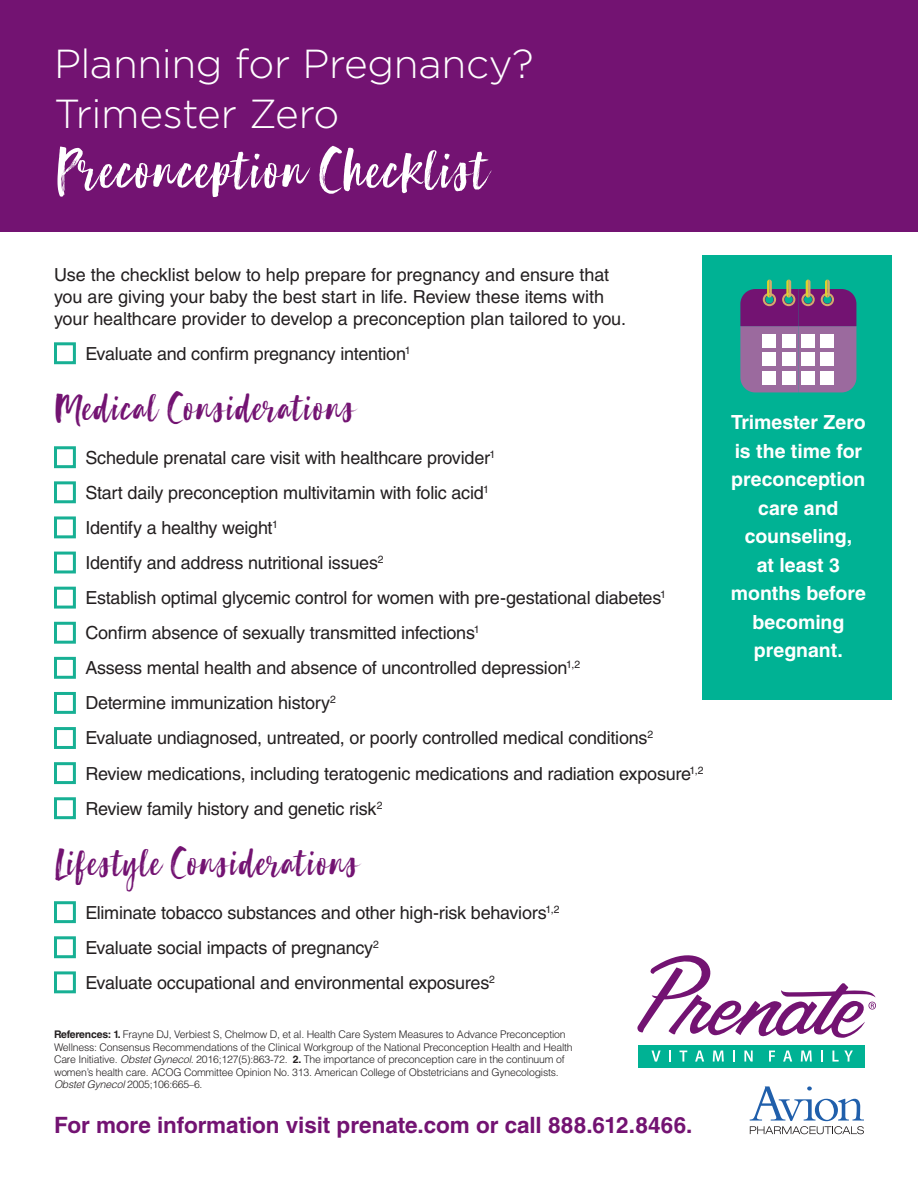
<style>
.page{position:relative;width:918px;height:1188px;background:#fff}
.page>*{position:absolute;margin:0;border:0;box-sizing:border-box;transform-origin:0 0}
.t1{font:58.5px "Lucky Turns";letter-spacing:.01em;color:#fff}
.t2{font:40.5px "Lucky Turns";letter-spacing:.01em;color:#731372}
.t3{font:300 40.5px/49.5px "Gotham";letter-spacing:-.01em;color:#fff}
.t4{font:700 22.5px "Helvetica LT Std";letter-spacing:-.005em;color:#731372}
.t5{font:700 19.5px/28.5px "Helvetica LT Std";letter-spacing:-.005em;color:#fff;text-align:center}
.t6{font:18px/35.1px "Helvetica LT Std";letter-spacing:-.015em;color:#231f20}
.t7{font:300 10.5px/12.6px "Helvetica LT Std";letter-spacing:-.02em;color:#231f20}
.s1{font-weight:700}
.s2{font-style:italic}
</style>
<div class="page">
<div style="left:703px;top:255px;width:189px;height:445px;background:#00b294"></div>
<div style="left:54px;top:342px;width:22px;height:22px;border:3px solid #17b094"></div>
<div style="left:54px;top:446px;width:22px;height:22px;border:3px solid #17b094"></div>
<div style="left:54px;top:481px;width:22px;height:22px;border:3px solid #17b094"></div>
<div style="left:54px;top:516px;width:22px;height:22px;border:3px solid #17b094"></div>
<div style="left:54px;top:552px;width:22px;height:21px;border:3px solid #17b094"></div>
<div style="left:54px;top:587px;width:22px;height:22px;border:3px solid #17b094"></div>
<div style="left:54px;top:622px;width:22px;height:22px;border:3px solid #17b094"></div>
<div style="left:54px;top:657px;width:22px;height:22px;border:3px solid #17b094"></div>
<div style="left:54px;top:692px;width:22px;height:22px;border:3px solid #17b094"></div>
<div style="left:54px;top:727px;width:22px;height:22px;border:3px solid #17b094"></div>
<div style="left:54px;top:762px;width:22px;height:22px;border:3px solid #17b094"></div>
<div style="left:54px;top:797px;width:22px;height:22px;border:3px solid #17b094"></div>
<div style="left:54px;top:901px;width:22px;height:22px;border:3px solid #17b094"></div>
<div style="left:54px;top:936px;width:22px;height:22px;border:3px solid #17b094"></div>
<div style="left:54px;top:971px;width:22px;height:22px;border:3px solid #17b094"></div>
<div style="left:0;top:0;width:918px;height:231px;background:#731372"></div>
<div style="left:638px;top:1045px;width:227px;height:22px;background:#00b294"></div>
<svg style="left:652px;top:1051px;width:9px;height:11px"></svg>
<svg style="left:669px;top:1051px;width:2px;height:11px"></svg>
<svg style="left:680px;top:1051px;width:7px;height:11px"></svg>
<svg style="left:695px;top:1051px;width:9px;height:11px"></svg>
<svg style="left:713px;top:1051px;width:11px;height:11px"></svg>
<svg style="left:733px;top:1051px;width:2px;height:11px"></svg>
<svg style="left:744px;top:1051px;width:9px;height:11px"></svg>
<svg style="left:769px;top:1051px;width:6px;height:11px"></svg>
<svg style="left:783px;top:1051px;width:9px;height:11px"></svg>
<svg style="left:801px;top:1051px;width:11px;height:11px"></svg>
<svg style="left:821px;top:1051px;width:2px;height:11px"></svg>
<svg style="left:832px;top:1051px;width:21px;height:11px"></svg>
<svg style="left:637px;top:955px;width:239px;height:83px"></svg>
<svg style="left:750px;top:1086px;width:114px;height:48px"></svg>
<svg style="left:740px;top:280px;width:116px;height:112px;background:#94779f"></svg>
<h2 class="t3" style="left:54px;top:39px;width:481px">Planning for Pregnancy?<br>Trimester Zero</h2>
<h1 class="t1" style="left:54px;top:143px;width:435px">Preconception Checklist</h1>
<p class="t6" style="left:54px;top:264px;width:574px;line-height:21.6px">Use the checklist below to help prepare for pregnancy and ensure that you are giving your baby the best start in life. Review these items with your healthcare provider to develop a preconception plan tailored to you.</p>
<p class="t6" style="left:85px;top:336px;width:327px">Evaluate and confirm pregnancy intention<sup>1</sup></p>
<h2 class="t2" style="left:54px;top:389px;width:303px">Medical Considerations</h2>
<p class="t6" style="left:85px;top:440px;width:620px">Schedule prenatal care visit with healthcare provider<sup>1<br></sup>Start daily preconception multivitamin with folic acid<sup>1<br></sup>Identify a healthy weight<sup>1<br></sup>Identify and address nutritional issues<sup>2<br></sup>Establish optimal glycemic control for women with pre-gestational diabetes<sup>1<br></sup>Confirm absence of sexually transmitted infections<sup>1<br></sup>Assess mental health and absence of uncontrolled depression<sup>1,2<br></sup>Determine immunization history<sup>2<br></sup>Evaluate undiagnosed, untreated, or poorly controlled medical conditions<sup>2<br></sup>Review medications, including teratogenic medications and radiation exposure<sup>1,2<br></sup>Review family history and genetic risk<sup>2</sup></p>
<h2 class="t2" style="left:54px;top:844px;width:307px">Lifestyle Considerations</h2>
<p class="t6" style="left:85px;top:895px;width:476px">Eliminate tobacco substances and other high-risk behaviors<sup>1,2<br></sup>Evaluate social impacts of pregnancy<sup>2<br></sup>Evaluate occupational and environmental exposures<sup>2</sup></p>
<p class="t7" style="left:54px;top:1028px;width:520px"><span class="s1">References: 1.</span> Frayne DJ, Verbiest S, Chelmow D, et al. Health Care System Measures to Advance Preconception Wellness: Consensus Recommendations of the Clinical Workgroup of the National Preconception Health and Health Care Initiative. <span class="s2">Obstet Gynecol.</span> 2016;127(5):863-72. <span class="s1">2.</span> The importance of preconception care in the continuum of women’s health care. ACOG Committee Opinion No. 313. American College of Obstetricians and Gynecologists.<br><span class="s2">Obstet Gynecol</span> 2005;106:665–6.</p>
<p class="t4" style="left:54px;top:1111px;width:640px">For more information visit prenate.com or call 888.612.8466.</p>
<p class="t5" style="left:731px;top:408px;width:136px">Trimester Zero is the time for preconception care and counseling,<br>at least 3 months before becoming pregnant.</p>
</div>
